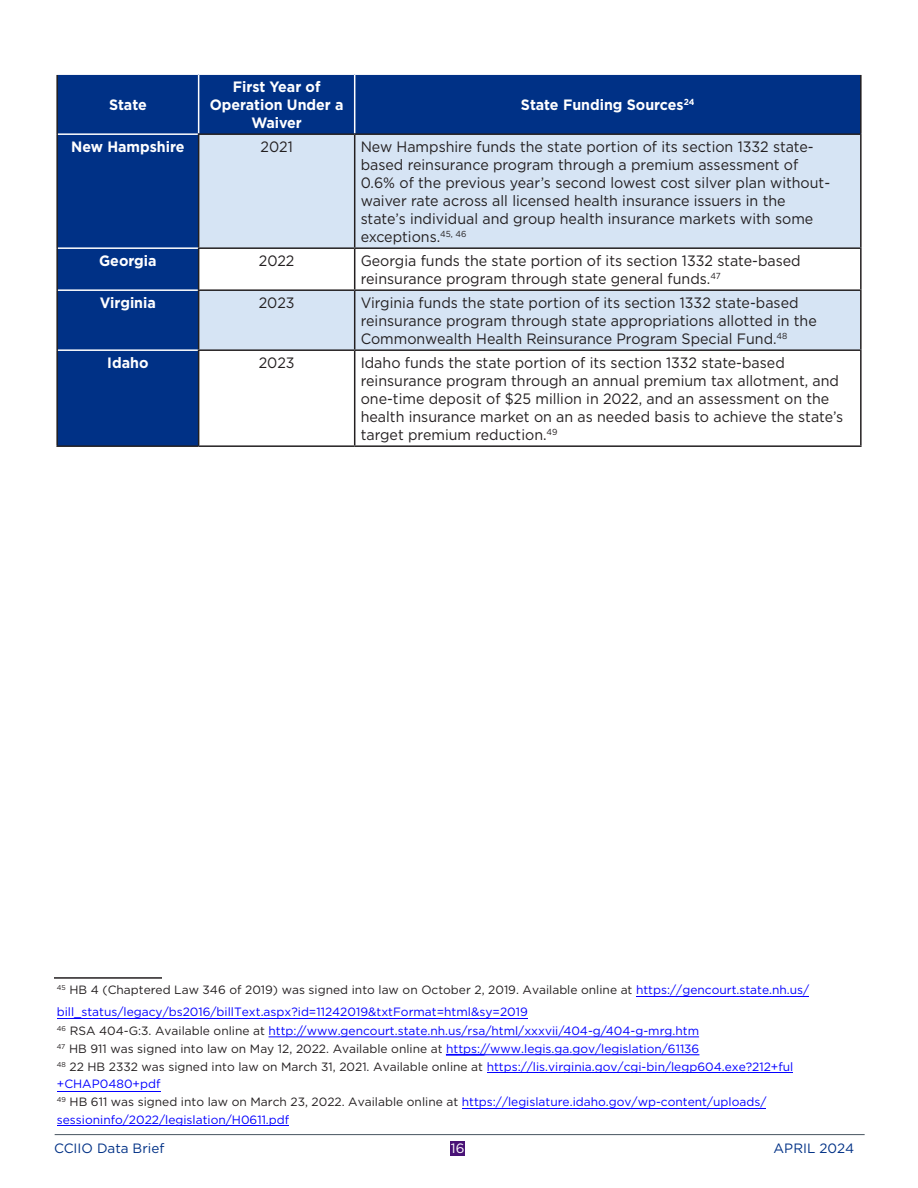
<style>
.page{position:relative;width:918px;height:1188px;background:#fff}
.page>*{position:absolute;margin:0;border:0;box-sizing:border-box;transform-origin:0 0}
.t1{font:15px/18px "Gotham";color:#231f20;scale:.95 1}
.t2{font:700 15px/18px "Gotham";color:#fff;text-align:center;scale:.95 1}
.t3{font:13.5px "Gotham";color:#003186}
.t4{font:13.5px "Gotham";color:#fff}
.t5{font:12px/17.4px "Gotham";color:#0400ff}
.t6{font:12px "Gotham";color:#00f}
.t7{font:12px "Gotham";color:#231f20}
.s1{color:#231f20}
.s2{color:#00f}
</style>
<div class="page">
<div style="left:450px;top:1142px;width:15px;height:14px;background:#491276"></div>
<hr style="left:55px;top:1134px;width:810px;height:1px;background:#5a6670">
<div style="left:57px;top:74px;width:142px;height:60px;background:#003186"></div>
<div style="left:57px;top:134px;width:142px;height:114px;background:#003186"></div>
<div style="left:57px;top:248px;width:142px;height:42px;background:#003186"></div>
<div style="left:57px;top:290px;width:142px;height:60px;background:#003186"></div>
<div style="left:57px;top:350px;width:142px;height:96px;background:#003186"></div>
<div style="left:199px;top:74px;width:156px;height:60px;background:#003186"></div>
<div style="left:355px;top:74px;width:506px;height:60px;background:#003186"></div>
<div style="left:199px;top:134px;width:156px;height:114px;background:#d6e4f4"></div>
<div style="left:355px;top:134px;width:506px;height:114px;background:#d6e4f4"></div>
<div style="left:199px;top:290px;width:156px;height:60px;background:#d6e4f4"></div>
<div style="left:355px;top:290px;width:506px;height:60px;background:#d6e4f4"></div>
<hr style="left:56px;top:75px;width:2px;height:59px;background:#231f20">
<hr style="left:860px;top:75px;width:2px;height:58px;background:#231f20">
<hr style="left:56px;top:134px;width:2px;height:114px;background:#231f20">
<hr style="left:56px;top:248px;width:2px;height:42px;background:#231f20">
<hr style="left:56px;top:290px;width:2px;height:60px;background:#231f20">
<hr style="left:56px;top:350px;width:2px;height:95px;background:#231f20">
<hr style="left:56px;top:73px;width:143px;height:2px;background:#fff">
<hr style="left:199px;top:73px;width:156px;height:2px;background:#fff">
<hr style="left:198px;top:75px;width:1px;height:58px;background:#fff">
<hr style="left:355px;top:73px;width:507px;height:2px;background:#fff">
<hr style="left:354px;top:75px;width:1px;height:58px;background:#fff">
<hr style="left:58px;top:133px;width:140px;height:2px;background:#fff">
<hr style="left:58px;top:289px;width:140px;height:2px;background:#fff">
<hr style="left:58px;top:349px;width:140px;height:2px;background:#fff">
<hr style="left:198px;top:133px;width:157px;height:2px;background:#231f20">
<hr style="left:355px;top:133px;width:507px;height:2px;background:#231f20">
<hr style="left:198px;top:135px;width:1px;height:112px;background:#231f20">
<hr style="left:354px;top:135px;width:1px;height:112px;background:#231f20">
<hr style="left:860px;top:135px;width:2px;height:112px;background:#231f20">
<hr style="left:198px;top:247px;width:157px;height:2px;background:#231f20">
<hr style="left:198px;top:249px;width:1px;height:40px;background:#231f20">
<hr style="left:355px;top:247px;width:507px;height:2px;background:#231f20">
<hr style="left:354px;top:249px;width:1px;height:40px;background:#231f20">
<hr style="left:860px;top:249px;width:2px;height:40px;background:#231f20">
<hr style="left:198px;top:289px;width:157px;height:2px;background:#231f20">
<hr style="left:198px;top:291px;width:1px;height:58px;background:#231f20">
<hr style="left:355px;top:289px;width:507px;height:2px;background:#231f20">
<hr style="left:354px;top:291px;width:1px;height:58px;background:#231f20">
<hr style="left:860px;top:291px;width:2px;height:58px;background:#231f20">
<hr style="left:198px;top:349px;width:157px;height:2px;background:#231f20">
<hr style="left:198px;top:351px;width:1px;height:94px;background:#231f20">
<hr style="left:355px;top:349px;width:507px;height:2px;background:#231f20">
<hr style="left:354px;top:351px;width:1px;height:94px;background:#231f20">
<hr style="left:860px;top:351px;width:2px;height:94px;background:#231f20">
<hr style="left:199px;top:445px;width:156px;height:2px;background:#231f20">
<hr style="left:355px;top:445px;width:507px;height:2px;background:#231f20">
<hr style="left:56px;top:445px;width:143px;height:2px;background:#231f20">
<hr style="left:58px;top:247px;width:140px;height:2px;background:#fff">
<hr style="left:54px;top:977px;width:108px;height:2px;background:#231f20">
<hr style="left:58px;top:1091px;width:103px;height:1px;background:#0400ff">
<hr style="left:636px;top:996px;width:173px;height:1px;background:#0400ff">
<hr style="left:57px;top:1018px;width:470px;height:1px;background:#0400ff">
<hr style="left:269px;top:1037px;width:430px;height:1px;background:#00f">
<hr style="left:446px;top:1055px;width:38px;height:1px;background:#00f">
<hr style="left:484px;top:1055px;width:215px;height:1px;background:#00f">
<hr style="left:487px;top:1072px;width:306px;height:1px;background:#0400ff">
<hr style="left:462px;top:1108px;width:304px;height:1px;background:#0400ff">
<hr style="left:57px;top:1126px;width:232px;height:1px;background:#0400ff">
<p class="t2" style="left:109px;top:96px;width:41px">State</p>
<p class="t2" style="left:210px;top:78px;width:142px">First Year of<br>Operation Under a<br>Waiver</p>
<p class="t2" style="left:521px;top:96px;width:184px">State Funding Sources<sup>24</sup></p>
<p class="t2" style="left:71px;top:138px;width:121px">New Hampshire</p>
<p class="t1" style="left:261px;top:138px;width:35px">2021</p>
<p class="t1" style="left:361px;top:138px;width:496px">New Hampshire funds the state portion of its section 1332 state&shy;based reinsurance program through a premium assessment of 0.6% of the previous year’s second lowest cost silver plan without&shy;waiver rate across all licensed health insurance issuers in the state’s individual and group health insurance markets with some exceptions.<sup>45,</sup> <sup>46</sup></p>
<p class="t2" style="left:99px;top:252px;width:62px">Georgia</p>
<p class="t1" style="left:259px;top:252px;width:39px">2022</p>
<p class="t1" style="left:361px;top:252px;width:465px">Georgia funds the state portion of its section 1332 state-based reinsurance program through state general funds.<sup>47</sup></p>
<p class="t2" style="left:100px;top:294px;width:61px">Virginia</p>
<p class="t1" style="left:259px;top:294px;width:39px">2023</p>
<p class="t1" style="left:361px;top:294px;width:482px">Virginia funds the state portion of its section 1332 state-based reinsurance program through state appropriations allotted in the<br>Commonwealth Health Reinsurance Program Special Fund.<sup>48</sup></p>
<p class="t2" style="left:107px;top:354px;width:45px">Idaho</p>
<p class="t1" style="left:259px;top:354px;width:39px">2023</p>
<p class="t1" style="left:361px;top:354px;width:510px">Idaho funds the state portion of its section 1332 state-based reinsurance program through an annual premium tax allotment, and one-time deposit of $25 million in 2022, and an assessment on the health insurance market on an as needed basis to achieve the state’s target premium reduction.<sup>49</sup></p>
<p class="t5" style="left:57px;top:979px;width:754px;line-height:21.9px"><sup>45</sup> <span class="s1">HB 4 (Chaptered Law 346 of 2019) was signed into law on October 2, 2019. Available online at</span> https://gencourt.state.nh.us/ bill_status/legacy/bs2016/billText.aspx?id=11242019&amp;txtFormat=html&amp;sy=2019</p>
<p class="t6" style="left:57px;top:1023px;width:644px"><sup>46</sup> <span class="s1">RSA 404-G:3. Available online at</span> http://www.gencourt.state.nh.us/rsa/html/xxxvii/404-g/404-g-mrg.htm</p>
<p class="t7" style="left:57px;top:1041px;width:644px"><sup>47</sup> HB 911 was signed into law on May 12, 2022. Available online at <span class="s2">https://www.legis.ga.gov/legislation/61136</span></p>
<p class="t5" style="left:57px;top:1057px;width:738px"><sup>48</sup> <span class="s1">22 HB 2332 was signed into law on March 31, 2021. Available online at</span> https://lis.virginia.gov/cgi-bin/legp604.exe?212+ful +CHAP0480+pdf</p>
<p class="t5" style="left:57px;top:1093px;width:711px"><sup>49</sup> <span class="s1">HB 611 was signed into law on March 23, 2022. Available online at</span> https://legislature.idaho.gov/wp-content/uploads/ sessioninfo/2022/legislation/H0611.pdf</p>
<p class="t3" style="left:54px;top:1140px;width:112px">CCIIO Data Brief</p>
<p class="t4" style="left:451px;top:1140px;width:15px">16</p>
<p class="t3" style="left:774px;top:1140px;width:82px">APRIL 2024</p>
</div>
